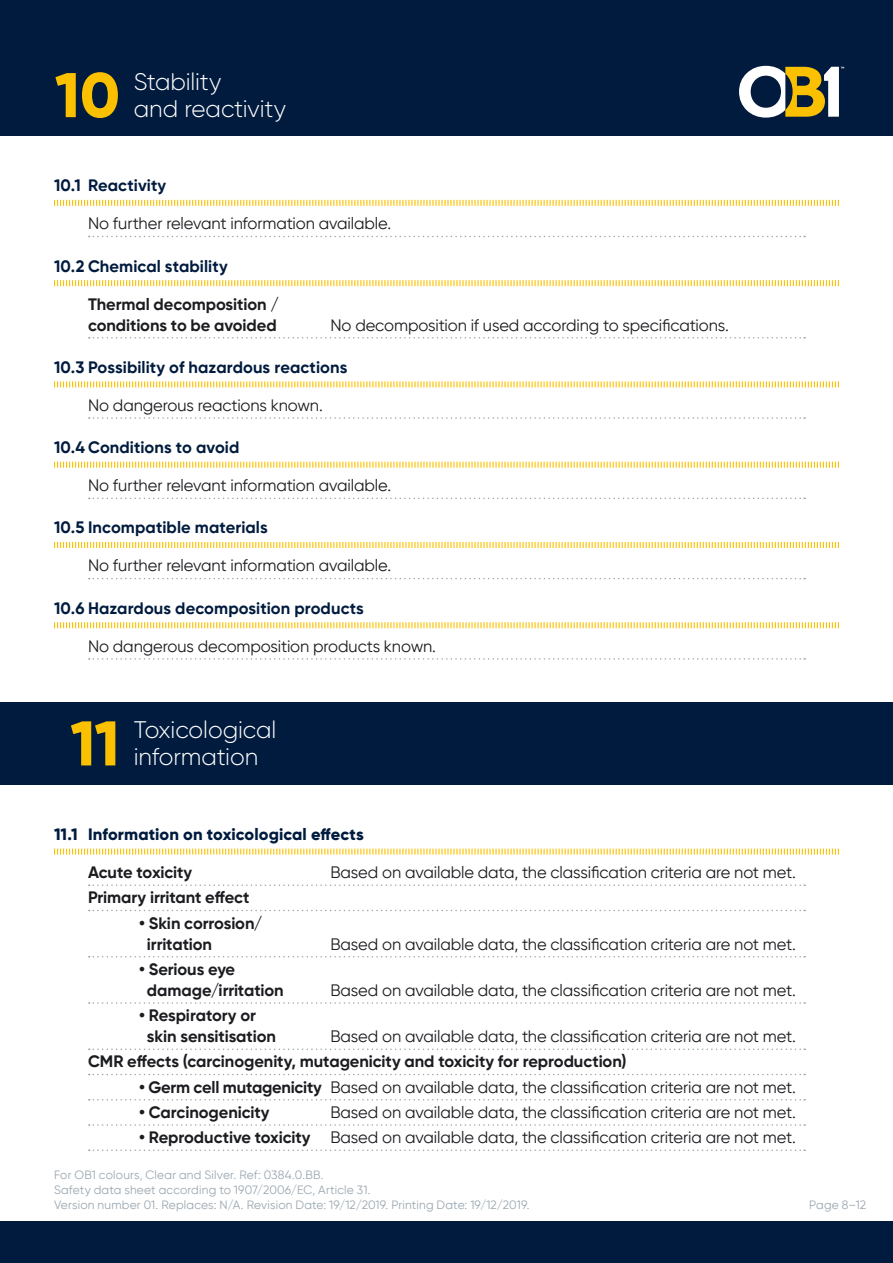
<style>
.page{position:relative;width:893px;height:1263px;background:#fff}
.page>*{position:absolute;margin:0;border:0;box-sizing:border-box;transform-origin:0 0}
.t1{font:800 63px "Gilroy";color:#fbc100}
.Main_Section{font:300 24px/27px "Gilroy";letter-spacing:-.005em;color:#fff}
.Subset{font:16.5px "Gilroy";letter-spacing:-.005em;color:#1b1c20}
.Subset-2{font:700 16.5px/21px "Gilroy";letter-spacing:-.005em;color:#1b1c20}
.Section{font:700 16.5px "Gilroy";letter-spacing:.005em;color:#001b3e}
.Section-2{font:800 16.5px "Gilroy";letter-spacing:.005em;color:#001b3e}
.t2{font:12px/15px "Gilroy";letter-spacing:.015em;color:#9aa7b0}
.s1{font-weight:700}
</style>
<div class="page">
<div style="left:0;top:0;width:893px;height:136px;background:#001b3e"></div>
<svg style="left:739px;top:66px;width:105px;height:52px"></svg>
<div style="left:0;top:1222px;width:893px;height:41px;background:#001b3e"></div>
<svg style="left:54px;top:199px;width:785px;height:7px"></svg>
<svg style="left:89px;top:236px;width:716px;height:1px"></svg>
<svg style="left:54px;top:280px;width:785px;height:7px"></svg>
<svg style="left:89px;top:337px;width:716px;height:1px"></svg>
<svg style="left:54px;top:381px;width:785px;height:7px"></svg>
<svg style="left:89px;top:417px;width:716px;height:2px"></svg>
<svg style="left:54px;top:461px;width:785px;height:7px"></svg>
<svg style="left:89px;top:498px;width:716px;height:1px"></svg>
<svg style="left:54px;top:542px;width:785px;height:6px"></svg>
<svg style="left:89px;top:578px;width:716px;height:1px"></svg>
<svg style="left:54px;top:622px;width:785px;height:7px"></svg>
<svg style="left:89px;top:658px;width:716px;height:2px"></svg>
<svg style="left:54px;top:848px;width:785px;height:7px"></svg>
<svg style="left:89px;top:884px;width:716px;height:2px"></svg>
<svg style="left:89px;top:910px;width:716px;height:1px"></svg>
<svg style="left:89px;top:956px;width:716px;height:1px"></svg>
<svg style="left:89px;top:1002px;width:716px;height:2px"></svg>
<svg style="left:89px;top:1048px;width:716px;height:2px"></svg>
<svg style="left:89px;top:1074px;width:716px;height:1px"></svg>
<svg style="left:89px;top:1099px;width:716px;height:1px"></svg>
<svg style="left:89px;top:1124px;width:716px;height:2px"></svg>
<svg style="left:89px;top:1149px;width:716px;height:2px"></svg>
<div style="left:0;top:702px;width:893px;height:82px;background:#001b3e"></div>
<p class="t1" style="left:55px;top:55px;width:66px">10</p>
<p class="Main_Section" style="left:134px;top:68px;width:154px">Stability<br>and reactivity</p>
<p class="Section" style="left:54px;top:175px;width:114px">10.1 Reactivity</p>
<p class="Subset" style="left:88px;top:214px;width:305px">No further relevant information available.</p>
<p class="Section" style="left:54px;top:256px;width:175px">10.2 Chemical stability</p>
<p class="Subset-2" style="left:88px;top:293px;width:192px">Thermal decomposition / conditions to be avoided</p>
<p class="Subset" style="left:330px;top:315px;width:400px">No decomposition if used according to specifications.</p>
<p class="Section" style="left:54px;top:357px;width:295px">10.3 Possibility of hazardous reactions</p>
<p class="Subset" style="left:88px;top:395px;width:236px">No dangerous reactions known.</p>
<p class="Section" style="left:54px;top:437px;width:187px">10.4 Conditions to avoid</p>
<p class="Subset" style="left:88px;top:475px;width:305px">No further relevant information available.</p>
<p class="Section" style="left:54px;top:517px;width:215px">10.5 Incompatible materials</p>
<p class="Subset" style="left:88px;top:556px;width:305px">No further relevant information available.</p>
<p class="Section" style="left:54px;top:598px;width:311px">10.6 Hazardous decomposition products</p>
<p class="Subset" style="left:88px;top:636px;width:349px">No dangerous decomposition products known.</p>
<p class="t1" style="left:70px;top:704px;width:51px">11</p>
<p class="Main_Section" style="left:134px;top:716px;width:144px">Toxicological</p>
<p class="Main_Section" style="left:134px;top:743px;width:126px">information</p>
<p class="Section-2" style="left:54px;top:824px;width:311px">11.1 Information on toxicological effects</p>
<p class="Subset-2" style="left:88px;top:862px;width:106px">Acute toxicity</p>
<p class="Subset" style="left:330px;top:862px;width:467px">Based on available data, the classification criteria are not met.</p>
<p class="Subset-2" style="left:88px;top:887px;width:163px">Primary irritant effect</p>
<p class="Subset-2" style="left:147px;top:912px;width:117px;text-indent:-8px">• Skin corrosion/ irritation</p>
<p class="Subset" style="left:330px;top:934px;width:467px">Based on available data, the classification criteria are not met.</p>
<p class="Subset-2" style="left:147px;top:958px;width:138px;text-indent:-8px">• Serious eye damage/irritation</p>
<p class="Subset" style="left:330px;top:980px;width:467px">Based on available data, the classification criteria are not met.</p>
<p class="Subset-2" style="left:147px;top:1005px;width:131px;text-indent:-8px">• Respiratory or skin sensitisation</p>
<p class="Subset" style="left:330px;top:1026px;width:467px">Based on available data, the classification criteria are not met.</p>
<p class="Subset-2" style="left:88px;top:1051px;width:540px">CMR effects (carcinogenity, mutagenicity and toxicity for reproduction)</p>
<p class="Subset" style="left:139px;top:1077px;width:658px"><span class="s1">• Germ cell mutagenicity</span> Based on available data, the classification criteria are not met.</p>
<p class="Subset-2" style="left:139px;top:1101px;width:132px">• Carcinogenicity</p>
<p class="Subset" style="left:330px;top:1102px;width:467px">Based on available data, the classification criteria are not met.</p>
<p class="Subset" style="left:139px;top:1127px;width:658px"><span class="s1">• Reproductive toxicity</span> Based on available data, the classification criteria are not met.</p>
<p class="t2" style="left:54px;top:1167px;width:477px">For OB1 colours, Clear and Silver. Ref: 0384.0.BB.<br>Safety data sheet according to 1907/2006/EC, Article 31.<br>Version number 01. Replaces: N/A. Revision Date: 19/12/2019. Printing Date: 19/12/2019.</p>
<p class="t2" style="left:809px;top:1197px;width:59px">Page 8–12</p>
</div>
